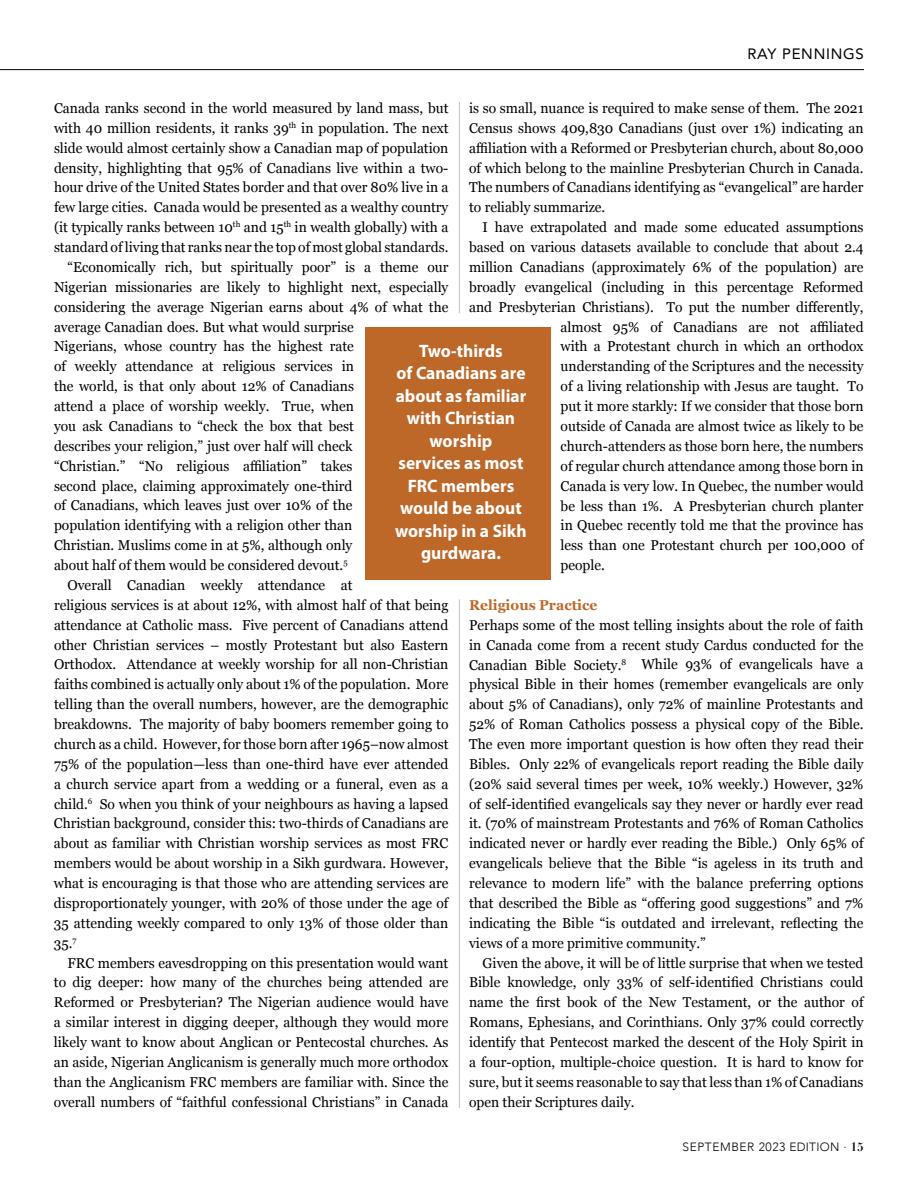
<style>
.page{position:relative;width:918px;height:1188px;background:#fff}
.page>*{position:absolute;margin:0;border:0;box-sizing:border-box;transform-origin:0 0}
.t1{font:700 18px/22.5px "Myriad Pro";color:#fff;text-align:center}
.t2{font:15px "Avenir";letter-spacing:.05em;color:#000}
.t3{font:14.25px/19.8px "Georgia";color:#000;text-align:justify}
.t4{font:700 14.25px "Georgia";color:#bd6829}
.t5{font:300 12px "Avenir";letter-spacing:.05em;color:#000}
.s1{font-family:"Didot";font-weight:700}
</style>
<div class="page">
<hr style="left:0;top:69px;width:864px;height:1px;background:#000">
<hr style="left:459px;top:599px;width:1px;height:509px;background:#808285">
<hr style="left:459px;top:102px;width:1px;height:211px;background:#808285">
<div style="left:365px;top:327px;width:186px;height:253px;background:#bd6829"></div>
<p class="t2" style="left:747px;top:41px;width:118px">RAY PENNINGS</p>
<p class="t3" style="left:469px;top:97px;width:396px">is so small, nuance is required to make sense of them. The 2021<br>Census shows 409,830 Canadians (just over 1%) indicating an affiliation with a Reformed or Presbyterian church, about 80,000 of which belong to the mainline Presbyterian Church in Canada.<br>The numbers of Canadians identifying as “evangelical” are harder to reliably summarize.</p>
<p class="t3" style="left:483px;top:217px;width:382px">I have extrapolated and made some educated assumptions</p>
<p class="t3" style="left:469px;top:237px;width:396px">based on various datasets available to conclude that about 2.4</p>
<p class="t3" style="left:469px;top:257px;width:396px">million Canadians (approximately 6% of the population) are</p>
<p class="t3" style="left:469px;top:276px;width:396px">broadly evangelical (including in this percentage Reformed</p>
<p class="t3" style="left:469px;top:296px;width:396px">and Presbyterian Christians). To put the number differently,</p>
<p class="t3" style="left:561px;top:316px;width:304px">almost 95% of Canadians are not affiliated</p>
<p class="t3" style="left:561px;top:336px;width:304px">with a Protestant church in which an orthodox</p>
<p class="t3" style="left:561px;top:356px;width:304px">understanding of the Scriptures and the necessity</p>
<p class="t3" style="left:561px;top:376px;width:304px">of a living relationship with Jesus are taught. To</p>
<p class="t3" style="left:561px;top:396px;width:304px">put it more starkly: If we consider that those born</p>
<p class="t3" style="left:561px;top:416px;width:304px">outside of Canada are almost twice as likely to be</p>
<p class="t3" style="left:561px;top:435px;width:304px">church-attenders as those born here, the numbers</p>
<p class="t3" style="left:561px;top:455px;width:304px">of regular church attendance among those born in</p>
<p class="t3" style="left:561px;top:475px;width:304px">Canada is very low. In Quebec, the number would</p>
<p class="t3" style="left:561px;top:495px;width:304px">be less than 1%. A Presbyterian church planter</p>
<p class="t3" style="left:561px;top:515px;width:304px">in Quebec recently told me that the province has</p>
<p class="t3" style="left:561px;top:535px;width:304px">less than one Protestant church per 100,000 of</p>
<p class="t3" style="left:561px;top:555px;width:46px">people.</p>
<p class="t4" style="left:469px;top:597px;width:130px">Religious Practice</p>
<p class="t3" style="left:469px;top:614px;width:396px">Perhaps some of the most telling insights about the role of faith in Canada come from a recent study Cardus conducted for the Canadian Bible Society.<sup>8</sup> While 93% of evangelicals have a physical Bible in their homes (remember evangelicals are only about 5% of Canadians), only 72% of mainline Protestants and 52% of Roman Catholics possess a physical copy of the Bible.<br>The even more important question is how often they read their Bibles. Only 22% of evangelicals report reading the Bible daily (20% said several times per week, 10% weekly.) However, 32% of self-identified evangelicals say they never or hardly ever read it. (70% of mainstream Protestants and 76% of Roman Catholics indicated never or hardly ever reading the Bible.) Only 65% of evangelicals believe that the Bible “is ageless in its truth and relevance to modern life” with the balance preferring options that described the Bible as “offering good suggestions” and 7% indicating the Bible “is outdated and irrelevant, reflecting the views of a more primitive community.”</p>
<p class="t3" style="left:469px;top:952px;width:396px;text-indent:14px">Given the above, it will be of little surprise that when we tested Bible knowledge, only 33% of self-identified Christians could name the first book of the New Testament, or the author of Romans, Ephesians, and Corinthians. Only 37% could correctly identify that Pentecost marked the descent of the Holy Spirit in a four-option, multiple-choice question. It is hard to know for sure, but it seems reasonable to say that less than 1% of Canadians open their Scriptures daily.</p>
<p class="t3" style="left:54px;top:97px;width:396px">Canada ranks second in the world measured by land mass, but</p>
<p class="t3" style="left:54px;top:117px;width:396px">with 40 million residents, it ranks 39<sup>th</sup> in population. The next</p>
<p class="t3" style="left:54px;top:137px;width:396px">slide would almost certainly show a Canadian map of population</p>
<p class="t3" style="left:54px;top:157px;width:396px">density, highlighting that 95% of Canadians live within a two-</p>
<p class="t3" style="left:54px;top:177px;width:396px">hour drive of the United States border and that over 80% live in a</p>
<p class="t3" style="left:54px;top:197px;width:396px">few large cities. Canada would be presented as a wealthy country</p>
<p class="t3" style="left:54px;top:217px;width:396px">(it typically ranks between 10<sup>th</sup> and 15<sup>th</sup> in wealth globally) with a</p>
<p class="t3" style="left:54px;top:237px;width:396px">standard of living that ranks near the top of most global standards.</p>
<p class="t3" style="left:68px;top:257px;width:382px">“Economically rich, but spiritually poor” is a theme our</p>
<p class="t3" style="left:54px;top:276px;width:396px">Nigerian missionaries are likely to highlight next, especially</p>
<p class="t3" style="left:54px;top:296px;width:396px">considering the average Nigerian earns about 4% of what the</p>
<p class="t3" style="left:54px;top:316px;width:301px">average Canadian does. But what would surprise</p>
<p class="t3" style="left:54px;top:336px;width:301px">Nigerians, whose country has the highest rate</p>
<p class="t3" style="left:54px;top:356px;width:301px">of weekly attendance at religious services in</p>
<p class="t3" style="left:54px;top:376px;width:301px">the world, is that only about 12% of Canadians</p>
<p class="t3" style="left:54px;top:396px;width:301px">attend a place of worship weekly. True, when</p>
<p class="t3" style="left:54px;top:416px;width:301px">you ask Canadians to “check the box that best</p>
<p class="t3" style="left:54px;top:435px;width:300px">describes your religion,” just over half will check</p>
<p class="t3" style="left:54px;top:455px;width:300px">“Christian.” “No religious affiliation” takes</p>
<p class="t3" style="left:54px;top:475px;width:300px">second place, claiming approximately one-third</p>
<p class="t3" style="left:54px;top:495px;width:300px">of Canadians, which leaves just over 10% of the</p>
<p class="t3" style="left:54px;top:515px;width:300px">population identifying with a religion other than</p>
<p class="t3" style="left:54px;top:535px;width:300px">Christian. Muslims come in at 5%, although only</p>
<p class="t3" style="left:54px;top:555px;width:295px">about half of them would be considered devout.<sup>5</sup></p>
<p class="t3" style="left:68px;top:574px;width:286px">Overall Canadian weekly attendance at</p>
<p class="t3" style="left:54px;top:594px;width:396px">religious services is at about 12%, with almost half of that being</p>
<p class="t3" style="left:54px;top:614px;width:396px">attendance at Catholic mass. Five percent of Canadians attend</p>
<p class="t3" style="left:54px;top:634px;width:396px">other Christian services – mostly Protestant but also Eastern</p>
<p class="t3" style="left:54px;top:654px;width:396px">Orthodox. Attendance at weekly worship for all non-Christian</p>
<p class="t3" style="left:54px;top:674px;width:396px">faiths combined is actually only about 1% of the population. More</p>
<p class="t3" style="left:54px;top:694px;width:396px">telling than the overall numbers, however, are the demographic</p>
<p class="t3" style="left:54px;top:714px;width:396px">breakdowns. The majority of baby boomers remember going to</p>
<p class="t3" style="left:54px;top:734px;width:396px">church as a child. However, for those born after 1965–now almost</p>
<p class="t3" style="left:54px;top:753px;width:396px">75% of the population—less than one-third have ever attended</p>
<p class="t3" style="left:54px;top:773px;width:396px">a church service apart from a wedding or a funeral, even as a</p>
<p class="t3" style="left:54px;top:793px;width:396px">child.<sup>6</sup> So when you think of your neighbours as having a lapsed</p>
<p class="t3" style="left:54px;top:813px;width:396px">Christian background, consider this: two-thirds of Canadians are</p>
<p class="t3" style="left:54px;top:833px;width:396px">about as familiar with Christian worship services as most FRC</p>
<p class="t3" style="left:54px;top:853px;width:396px">members would be about worship in a Sikh gurdwara. However,</p>
<p class="t3" style="left:54px;top:873px;width:396px">what is encouraging is that those who are attending services are</p>
<p class="t3" style="left:54px;top:893px;width:396px">disproportionately younger, with 20% of those under the age of</p>
<p class="t3" style="left:54px;top:912px;width:396px">35 attending weekly compared to only 13% of those older than</p>
<p class="t3" style="left:54px;top:932px;width:24px">35.<sup>7</sup></p>
<p class="t3" style="left:67px;top:952px;width:382px">FRC members eavesdropping on this presentation would want</p>
<p class="t3" style="left:54px;top:972px;width:396px">to dig deeper: how many of the churches being attended are</p>
<p class="t3" style="left:54px;top:992px;width:396px">Reformed or Presbyterian? The Nigerian audience would have</p>
<p class="t3" style="left:54px;top:1012px;width:396px">a similar interest in digging deeper, although they would more</p>
<p class="t3" style="left:54px;top:1032px;width:396px">likely want to know about Anglican or Pentecostal churches. As</p>
<p class="t3" style="left:54px;top:1052px;width:396px">an aside, Nigerian Anglicanism is generally much more orthodox</p>
<p class="t3" style="left:54px;top:1071px;width:396px">than the Anglicanism FRC members are familiar with. Since the</p>
<p class="t3" style="left:54px;top:1091px;width:396px">overall numbers of “faithful confessional Christians” in Canada</p>
<p class="t1" style="left:395px;top:339px;width:133px">Two-thirds<br>of Canadians are about as familiar with Christian worship<br>services as most<br>FRC members would be about worship in a Sikh gurdwara.</p>
<p class="t5" style="left:682px;top:1140px;width:183px">SEPTEMBER 2023 EDITION · <span class="s1">15</span></p>
</div>
